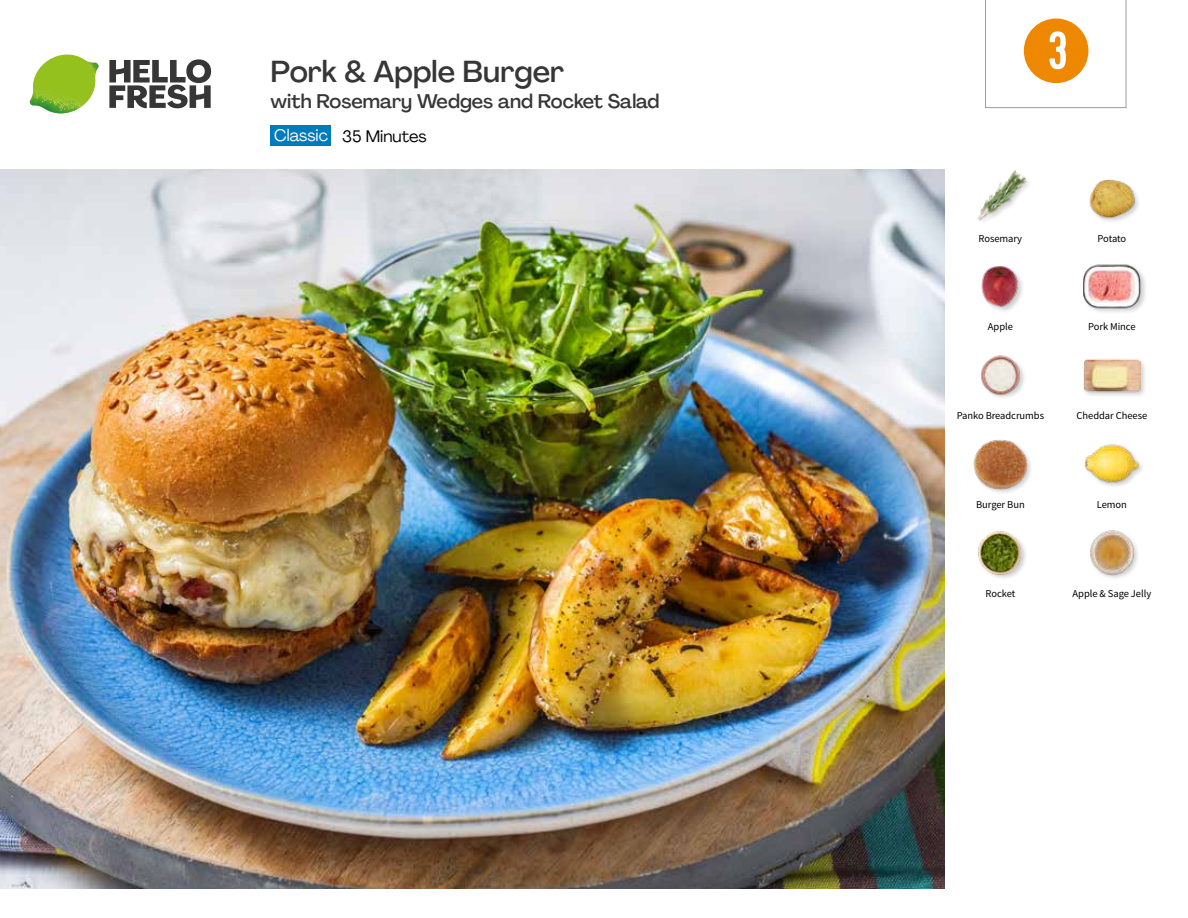
<style>
.page{position:relative;width:1188px;height:918px;background:#fff}
.page>*{position:absolute;margin:0;border:0;box-sizing:border-box;transform-origin:0 0}
.t1{font:54px "Kapra";color:#fff}
.t2{font:500 30px "Agrandir";color:#373636}
.t3{font:500 19.5px "Agrandir";color:#373636}
.t4{font:16.5px "Agrandir";color:#000}
.t5{font:16.5px "Agrandir";color:#fff}
.t6{font:10.5px "Source Sans Pro";letter-spacing:-.005em;color:#000}
</style>
<div class="page">
<svg style="left:109px;top:59px;width:102px;height:49px"></svg>
<img style="left:30px;top:55px;width:69px;height:59px">
<img style="left:0;top:170px;width:945px;height:718px">
<div style="left:271px;top:126px;width:60px;height:20px;background:#007bbb"></div>
<img style="left:978px;top:531px;width:48px;height:47px">
<img style="left:1090px;top:530px;width:48px;height:48px">
<img style="left:981px;top:355px;width:43px;height:43px">
<div style="left:973px;top:438px;width:60px;height:57px;background:#000;opacity:.2"></div>
<img style="left:973px;top:438px;width:56px;height:54px">
<img style="left:1084px;top:444px;width:57px;height:43px">
<div style="left:1083px;top:358px;width:64px;height:41px;background:#000;opacity:.2"></div>
<img style="left:1083px;top:358px;width:58px;height:41px">
<img style="left:977px;top:170px;width:52px;height:51px">
<div style="left:981px;top:266px;width:44px;height:48px;background:#000;opacity:.2"></div>
<img style="left:981px;top:266px;width:41px;height:42px">
<div style="left:1083px;top:263px;width:64px;height:51px;background:#000;opacity:.2"></div>
<img style="left:1083px;top:263px;width:58px;height:51px">
<img style="left:1089px;top:179px;width:50px;height:42px">
<svg style="left:985px;top:0;width:141px;height:108px"></svg>
<h2 class="t2" style="left:271px;top:53px;width:295px">Pork &amp; Apple Burger</h2>
<h3 class="t3" style="left:271px;top:89px;width:390px">with Rosemary Wedges and Rocket Salad</h3>
<h3 class="t5" style="left:274px;top:125px;width:55px">Classic</h3>
<h3 class="t4" style="left:342px;top:126px;width:86px">35 Minutes</h3>
<h1 class="t1" style="left:1048px;top:19px;width:21px">3</h1>
<p class="t6" style="left:979px;top:231px;width:45px">Rosemary</p>
<p class="t6" style="left:1098px;top:231px;width:30px">Potato</p>
<p class="t6" style="left:988px;top:320px;width:27px">Apple</p>
<p class="t6" style="left:1088px;top:320px;width:49px">Pork Mince</p>
<p class="t6" style="left:957px;top:409px;width:89px">Panko Breadcrumbs</p>
<p class="t6" style="left:1077px;top:409px;width:72px">Cheddar Cheese</p>
<p class="t6" style="left:976px;top:498px;width:50px">Burger Bun</p>
<p class="t6" style="left:1097px;top:498px;width:32px">Lemon</p>
<p class="t6" style="left:986px;top:587px;width:31px">Rocket</p>
<p class="t6" style="left:1073px;top:587px;width:80px">Apple &amp; Sage Jelly</p>
</div>
